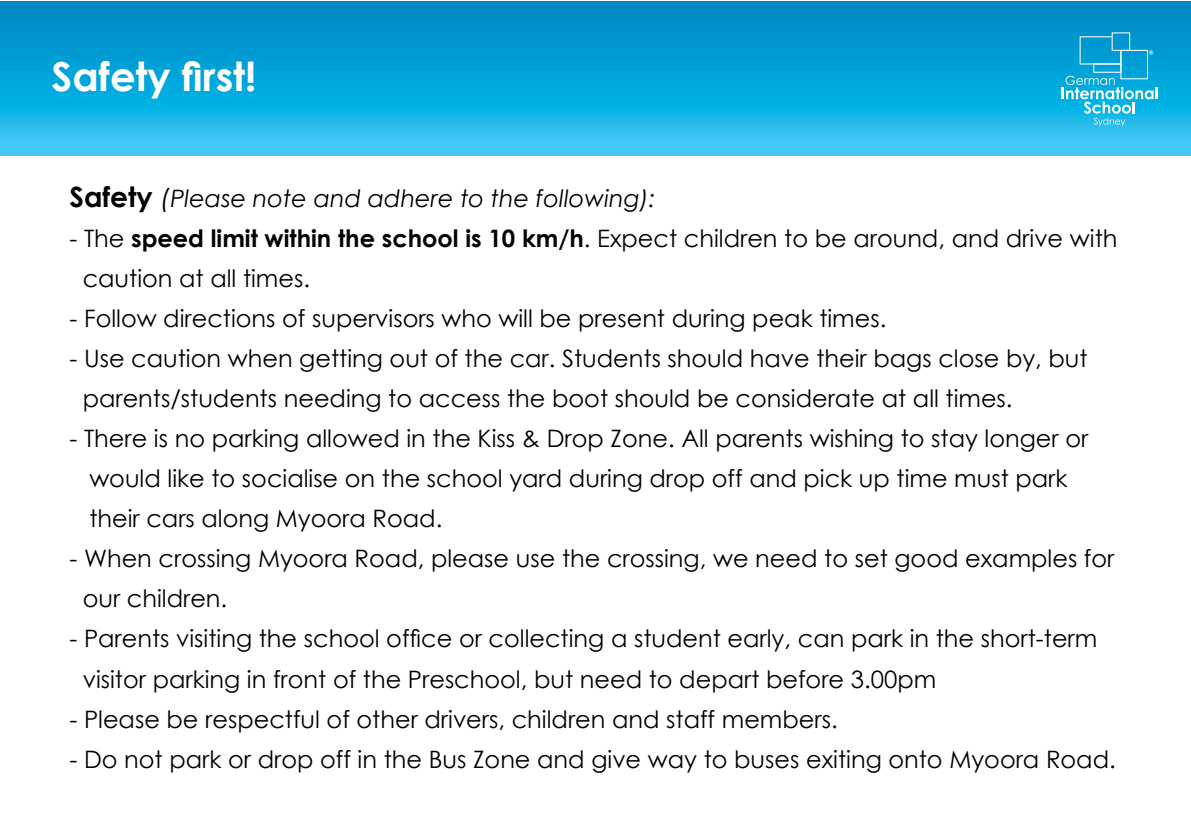
<style>
.page{position:relative;width:1191px;height:840px;background:#fff}
.page>*{position:absolute;margin:0;border:0;box-sizing:border-box;transform-origin:0 0}
.t1{font:700 40px "Century Gothic";color:#fff}
.t2{font:24px/40px "Century Gothic";color:#000}
.t3{font:italic 24px "Century Gothic";color:#000}
.s1{font-weight:700;font-style:normal;font-size:28px}
.s2{font-size:26px}
.s3{font-weight:700}
</style>
<div class="page">
<svg style="left:0;top:1px;width:1191px;height:154px;background:#0ea6db"></svg>
<svg style="left:1079px;top:36px;width:43px;height:29px"></svg>
<div style="left:1093px;top:63px;width:28px;height:10px;border:1px solid #fff"></div>
<div style="left:1111px;top:32px;width:19px;height:19px;border:1px solid #fff"></div>
<div style="left:1120px;top:50px;width:28px;height:29px;border:1px solid #fff"></div>
<svg style="left:1149px;top:50px;width:4px;height:5px"></svg>
<svg style="left:1061px;top:76px;width:96px;height:50px;background:#39bfe8"></svg>
<h1 class="t1" style="left:52px;top:46px;width:206px">Safety first!</h1>
<p class="t3" style="left:69px;top:181px;width:587px"><span class="s1">Safety</span> <span class="s2">(</span>Please note and adhere to the following):</p>
<p class="t2" style="left:83px;top:218px;width:1036px;text-indent:-13px">- The <span class="s3">speed limit within the school is 10 km/h</span>. Expect children to be around, and drive with caution at all times.</p>
<p class="t2" style="left:69px;top:298px;width:818px">- Follow directions of supervisors who will be present during peak times.</p>
<p class="t2" style="left:83px;top:338px;width:1006px;text-indent:-13px">- Use caution when getting out of the car. Students should have their bags close by, but parents/students needing to access the boot should be considerate at all times.</p>
<p class="t2" style="left:89px;top:418px;width:1000px;text-indent:-20px">- There is no parking allowed in the Kiss &amp; Drop Zone. All parents wishing to stay longer or would like to socialise on the school yard during drop off and pick up time must park their cars along Myoora Road.</p>
<p class="t2" style="left:83px;top:538px;width:1033px;text-indent:-13px">- When crossing Myoora Road, please use the crossing, we need to set good examples for our children.</p>
<p class="t2" style="left:83px;top:618px;width:1016px;text-indent:-13px">- Parents visiting the school office or collecting a student early, can park in the short-term visitor parking in front of the Preschool, but need to depart before 3.00pm</p>
<p class="t2" style="left:69px;top:698px;width:769px">- Please be respectful of other drivers, children and staff members.</p>
<p class="t2" style="left:69px;top:738px;width:1048px">- Do not park or drop off in the Bus Zone and give way to buses exiting onto Myoora Road.</p>
</div>
